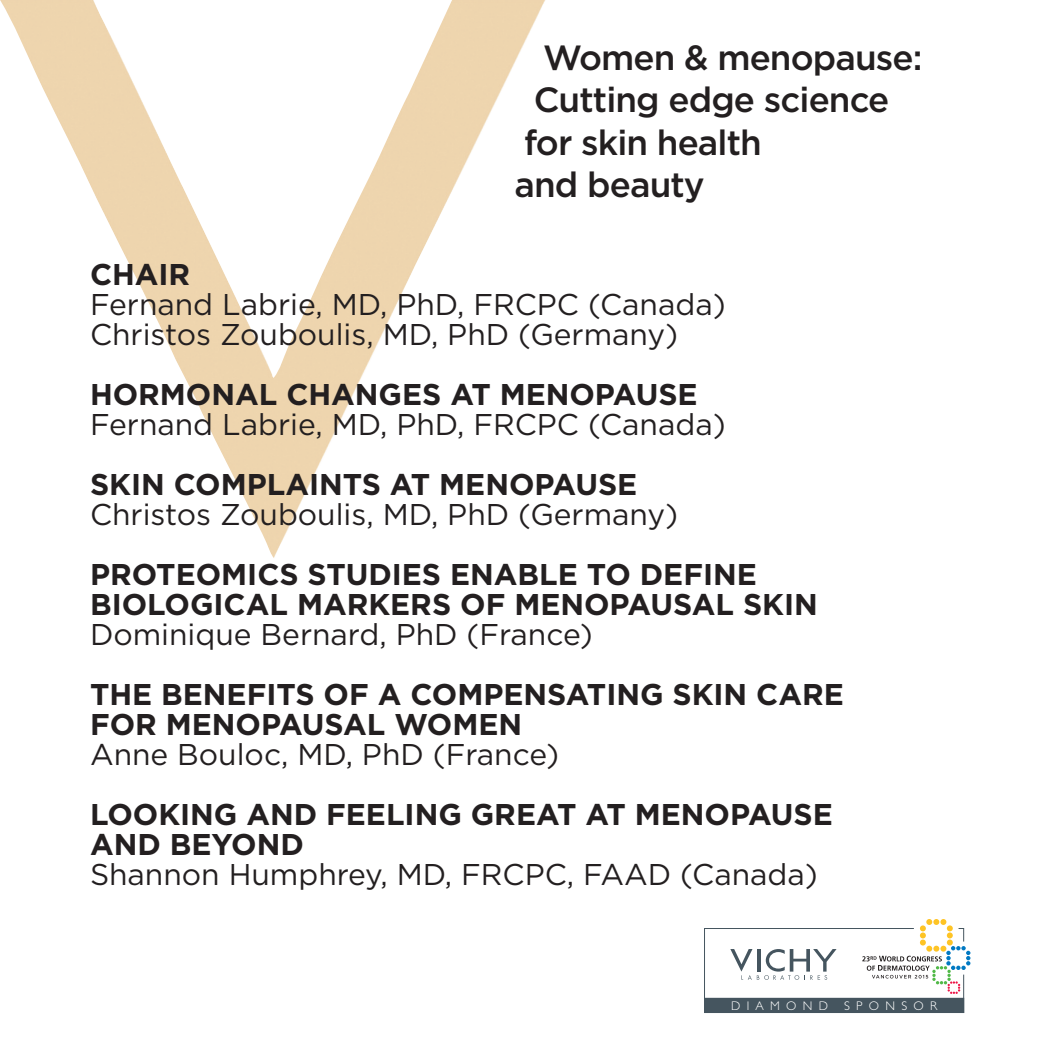
<style>
.page{position:relative;width:1063px;height:1063px;background:#fff}
.page>*{position:absolute;margin:0;border:0;box-sizing:border-box;transform-origin:0 0}
.t1{font:500 35px "Gotham";letter-spacing:-.025em;color:#231f20}
.t2{font:30px/30px "Gotham";color:#231f20}
.t3{font:700 30px/30px "Gotham";color:#231f20}
.t4{font:300 12.5px "Gill Sans";letter-spacing:.5em;color:#fff}
</style>
<div class="page">
<img style="left:0;top:0;width:545px;height:558px">
<svg style="left:704px;top:919px;width:266px;height:94px"></svg>
<p class="t1" style="left:543px;top:45px;width:381px">Women &amp; menopause:</p>
<p class="t1" style="left:534px;top:88px;width:357px">Cutting edge science</p>
<p class="t1" style="left:524px;top:130px;width:239px">for skin health</p>
<p class="t1" style="left:514px;top:173px;width:192px">and beauty</p>
<p class="t3" style="left:90px;top:262px;width:102px">CHAIR</p>
<p class="t2" style="left:90px;top:292px;width:637px">Fernand Labrie, MD, PhD, FRCPC (Canada)<br>Christos Zouboulis, MD, PhD (Germany)</p>
<p class="t3" style="left:90px;top:382px;width:609px">HORMONAL CHANGES AT MENOPAUSE</p>
<p class="t2" style="left:90px;top:412px;width:637px">Fernand Labrie, MD, PhD, FRCPC (Canada)</p>
<p class="t3" style="left:90px;top:472px;width:549px">SKIN COMPLAINTS AT MENOPAUSE</p>
<p class="t2" style="left:90px;top:502px;width:590px">Christos Zouboulis, MD, PhD (Germany)</p>
<p class="t3" style="left:90px;top:562px;width:729px">PROTEOMICS STUDIES ENABLE TO DEFINE<br>BIOLOGICAL MARKERS OF MENOPAUSAL SKIN</p>
<p class="t2" style="left:90px;top:622px;width:504px">Dominique Bernard, PhD (France)</p>
<p class="t3" style="left:90px;top:682px;width:755px">THE BENEFITS OF A COMPENSATING SKIN CARE<br>FOR MENOPAUSAL WOMEN</p>
<p class="t2" style="left:90px;top:742px;width:471px">Anne Bouloc, MD, PhD (France)</p>
<p class="t3" style="left:90px;top:802px;width:744px">LOOKING AND FEELING GREAT AT MENOPAUSE<br>AND BEYOND</p>
<p class="t2" style="left:90px;top:862px;width:729px">Shannon Humphrey, MD, FRCPC, FAAD (Canada)</p>
<p class="t4" style="left:731px;top:999px;width:98px">DIAMOND</p>
<p class="t4" style="left:844px;top:999px;width:95px">SPONSOR</p>
</div>
